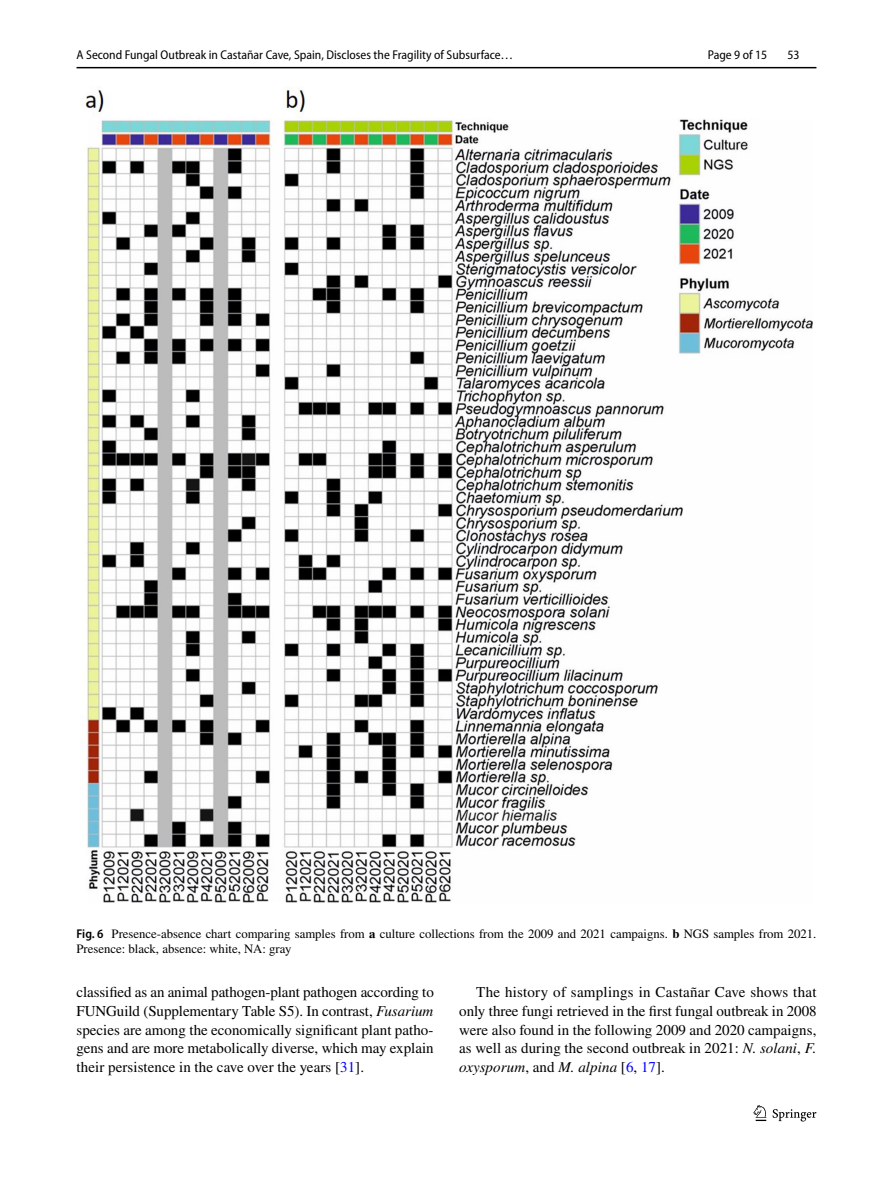
<style>
.page{position:relative;width:893px;height:1187px;background:#fff}
.page>*{position:absolute;margin:0;border:0;box-sizing:border-box;transform-origin:0 0}
.t1{font:15px/18.8px "STIX";letter-spacing:.005em;color:#000;text-align:justify}
.t2{font:12.75px/15px "STIX";color:#000}
.t3{font:12.75px "Myriad Pro Semi Cn 3";color:#000}
.t4{font:semi-condensed 12.75px "Myriad Pro";color:#000}
.s1{font-family:"Myriad Pro";font-weight:600;font-stretch:semi-condensed}
.s2{font-weight:700}
.s3{font-style:italic}
.s4{color:#00f}
</style>
<div class="page">
<hr style="left:77px;top:67px;width:739px;height:1px;background:#000">
<svg style="left:753px;top:1105px;width:13px;height:15px"></svg>
<svg style="left:773px;top:1109px;width:43px;height:12px"></svg>
<img style="left:85px;top:88px;width:727px;height:814px">
<p class="t3" style="left:77px;top:48px;width:438px">A Second Fungal Outbreak in Castañar Cave, Spain, Discloses the Fragility of Subsurface…</p>
<p class="t4" style="left:708px;top:48px;width:61px">Page 9 of 15</p>
<p class="t4" style="left:787px;top:48px;width:14px">53</p>
<p class="t2" style="left:77px;top:927px;width:741px"><span class="s1">Fig. 6</span> Presence-absence chart comparing samples from <span class="s2">a</span> culture collections from the 2009 and 2021 campaigns. <span class="s2">b</span> NGS samples from 2021.<br>Presence: black, absence: white, NA: gray</p>
<p class="t1" style="left:77px;top:983px;width:359px">classified as an animal pathogen-plant pathogen according to FUNGuild (Supplementary Table S5). In contrast, <span class="s3">Fusarium </span>species are among the economically significant plant patho&shy;gens and are more metabolically diverse, which may explain their persistence in the cave over the years [<span class="s4">31</span>].</p>
<p class="t1" style="left:459px;top:983px;width:359px;text-indent:17px">The history of samplings in Castañar Cave shows that only three fungi retrieved in the first fungal outbreak in 2008 were also found in the following 2009 and 2020 campaigns, as well as during the second outbreak in 2021: <span class="s3">N. solani</span>, <span class="s3">F. oxysporum</span>, and <span class="s3">M. alpina</span> [<span class="s4">6</span>, <span class="s4">17</span>].</p>
</div>
